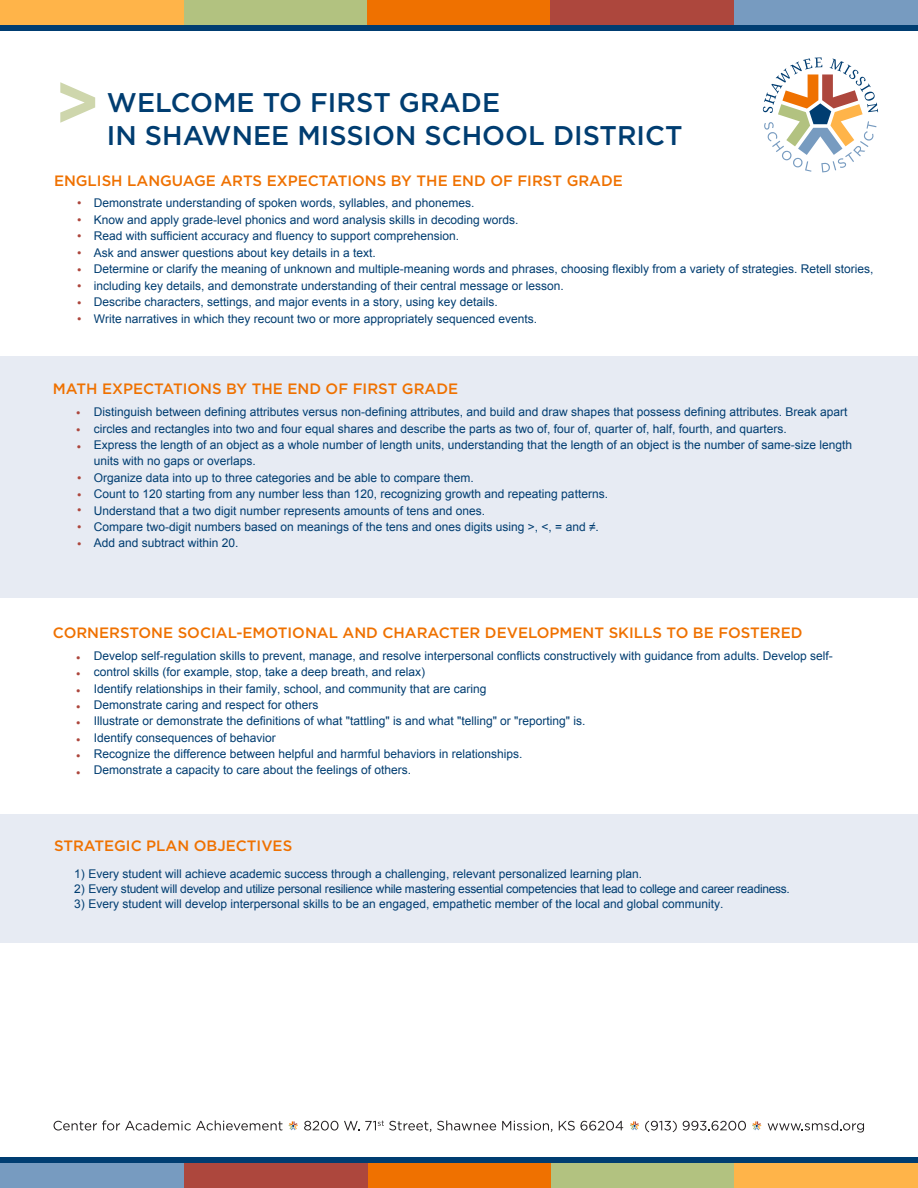
<style>
.page{position:relative;width:918px;height:1188px;background:#fff}
.page>*{position:absolute;margin:0;border:0;box-sizing:border-box;transform-origin:0 0}
.t1{font:700 72px "Gotham";color:#ced6ac}
.t2{font:500 27px "Gotham";color:#003d71}
.t3{font:500 15px "Gotham";color:#ef7100}
.t4{font:12px/16.4px "Arial";color:#003d71}
.t5{font:12px "Arial";letter-spacing:-.025em;color:#003d71}
.t6{font:12px/16.5px "Gotham";color:#ad473d;text-align:justify}
</style>
<div class="page">
<svg style="left:54px;top:1120px;width:229px;height:11px"></svg>
<svg style="left:304px;top:1121px;width:34px;height:10px"></svg>
<svg style="left:344px;top:1121px;width:15px;height:9px"></svg>
<svg style="left:365px;top:1121px;width:66px;height:11px"></svg>
<svg style="left:437px;top:1121px;width:59px;height:10px"></svg>
<svg style="left:502px;top:1121px;width:50px;height:11px"></svg>
<svg style="left:559px;top:1121px;width:64px;height:10px"></svg>
<svg style="left:645px;top:1121px;width:32px;height:11px"></svg>
<svg style="left:683px;top:1121px;width:63px;height:10px"></svg>
<svg style="left:768px;top:1121px;width:96px;height:12px"></svg>
<svg style="left:289px;top:1121px;width:9px;height:9px"></svg>
<svg style="left:630px;top:1121px;width:9px;height:9px"></svg>
<svg style="left:752px;top:1121px;width:9px;height:9px"></svg>
<div style="left:551px;top:1163px;width:184px;height:25px;background:#b2c280"></div>
<div style="left:734px;top:1163px;width:184px;height:25px;background:#ffb449"></div>
<div style="left:367px;top:1163px;width:184px;height:25px;background:#ef7100"></div>
<div style="left:184px;top:1163px;width:183px;height:25px;background:#ad473d"></div>
<div style="left:0;top:1163px;width:184px;height:25px;background:#779bc0"></div>
<div style="left:0;top:1157px;width:918px;height:6px;background:#003d71"></div>
<div style="left:183px;top:0;width:184px;height:25px;background:#b2c280"></div>
<div style="left:0;top:0;width:184px;height:25px;background:#ffb449"></div>
<div style="left:367px;top:0;width:184px;height:25px;background:#ef7100"></div>
<div style="left:551px;top:0;width:183px;height:25px;background:#ad473d"></div>
<div style="left:734px;top:0;width:184px;height:25px;background:#779bc0"></div>
<div style="left:0;top:25px;width:918px;height:6px;background:#003d71"></div>
<svg style="left:763px;top:57px;width:115px;height:115px"></svg>
<div style="left:0;top:356px;width:918px;height:241px;background:#e7ebf3"></div>
<div style="left:0;top:815px;width:918px;height:128px;background:#e7ebf3"></div>
<h1 class="t1" style="left:54px;top:61px;width:48px">&gt;</h1>
<h2 class="t2" style="left:107px;top:88px;width:395px">WELCOME TO FIRST GRADE</h2>
<h2 class="t2" style="left:107px;top:120px;width:577px">IN SHAWNEE MISSION SCHOOL DISTRICT</h2>
<p class="t3" style="left:54px;top:172px;width:570px">ENGLISH LANGUAGE ARTS EXPECTATIONS BY THE END OF FIRST GRADE</p>
<p class="t6" style="left:76px;top:195px;width:7px">• • • • • • • •</p>
<p class="t4" style="left:94px;top:195px;width:781px">Demonstrate understanding of spoken words, syllables, and phonemes.<br>Know and apply grade-level phonics and word analysis skills in decoding words.<br>Read with sufficient accuracy and fluency to support comprehension.<br>Ask and answer questions about key details in a text.<br>Determine or clarify the meaning of unknown and multiple-meaning words and phrases, choosing flexibly from a variety of strategies. Retell stories, including key details, and demonstrate understanding of their central message or lesson.<br>Describe characters, settings, and major events in a story, using key details.<br>Write narratives in which they recount two or more appropriately sequenced events.</p>
<p class="t3" style="left:53px;top:381px;width:407px">MATH EXPECTATIONS BY THE END OF FIRST GRADE</p>
<p class="t6" style="left:75px;top:404px;width:7px">• •</p>
<p class="t4" style="left:94px;top:404px;width:760px">Distinguish between defining attributes versus non-defining attributes, and build and draw shapes that possess defining attributes. Break apart circles and rectangles into two and four equal shares and describe the parts as two of, four of, quarter of, half, fourth, and quarters.<br>Express the length of an object as a whole number of length units, understanding that the length of an object is the number of same-size length units with no gaps or overlaps.<br>Organize data into up to three categories and be able to compare them.<br>Count to 120 starting from any number less than 120, recognizing growth and repeating patterns.<br>Understand that a two digit number represents amounts of tens and ones.<br>Compare two-digit numbers based on meanings of the tens and ones digits using &gt;, &lt;, = and ≠.<br>Add and subtract within 20.</p>
<p class="t6" style="left:76px;top:439px;width:7px">•</p>
<p class="t6" style="left:77px;top:470px;width:7px">•</p>
<p class="t6" style="left:77px;top:501px;width:7px">•</p>
<p class="t6" style="left:77px;top:486px;width:7px">•</p>
<p class="t6" style="left:77px;top:518px;width:7px">• •</p>
<p class="t3" style="left:53px;top:624px;width:751px">CORNERSTONE SOCIAL-EMOTIONAL AND CHARACTER DEVELOPMENT SKILLS TO BE FOSTERED</p>
<p class="t6" style="left:75px;top:649px;width:7px">• • • • • • • •</p>
<p class="t4" style="left:94px;top:648px;width:740px">Develop self-regulation skills to prevent, manage, and resolve interpersonal conflicts constructively with guidance from adults. Develop self&shy;control skills (for example, stop, take a deep breath, and relax)<br>Identify relationships in their family, school, and community that are caring<br>Demonstrate caring and respect for others<br>Illustrate or demonstrate the definitions of what "tattling" is and what "telling" or "reporting" is.<br>Identify consequences of behavior<br>Recognize the difference between helpful and harmful behaviors in relationships.<br>Demonstrate a capacity to care about the feelings of others.</p>
<p class="t3" style="left:54px;top:837px;width:240px">STRATEGIC PLAN OBJECTIVES</p>
<p class="t4" style="left:74px;top:866px;width:569px">1) Every student will achieve academic success through a challenging, relevant personalized learning plan.</p>
<p class="t5" style="left:74px;top:881px;width:717px">2) Every student will develop and utilize personal resilience while mastering essential competencies that lead to college and career readiness.</p>
<p class="t4" style="left:74px;top:895px;width:651px">3) Every student will develop interpersonal skills to be an engaged, empathetic member of the local and global community.</p>
</div>
